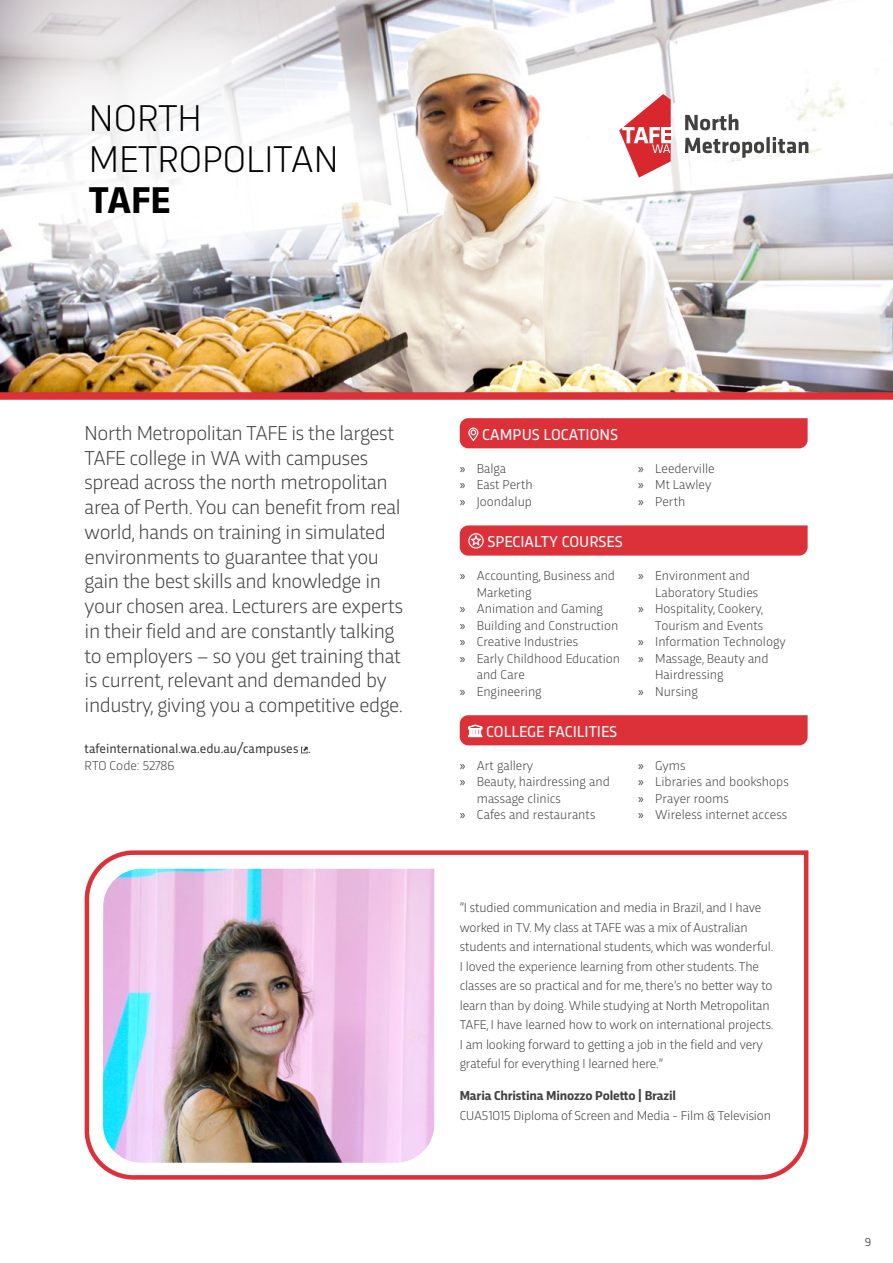
<style>
.page{position:relative;width:893px;height:1263px;background:#fff}
.page>*{position:absolute;margin:0;border:0;box-sizing:border-box;transform-origin:0 0}
.H1_NMT{font:300 39px/41.2px "Trasandina";color:#000}
.Intro_text_Jaz{font:300 21px/24.8px "Trasandina";letter-spacing:-.02em;color:#414042}
.H3_with_bg_nmt{font:16.5px "Trasandina";color:#fff}
.testimonial_text{font:300 13.5px/19.5px "Trasandina";letter-spacing:-.005em;color:#414042}
.body{font:13.5px/16.5px "Trasandina";color:#414042}
.t1{font:12px "Trasandina";color:#414042}
.s1{font-weight:700}
.s2{font-weight:300}
.s3{font-family:"Myriad Pro";font-weight:400}
</style>
<div class="page">
<img style="left:0;top:0;width:893px;height:392px">
<div style="left:0;top:0;width:474px;height:352px;background:#fff;opacity:.88"></div>
<div style="left:460px;top:418px;width:348px;height:30px;background:#dd313a"></div>
<svg style="left:460px;top:525px;width:348px;height:31px;background:#de3941"></svg>
<div style="left:460px;top:715px;width:348px;height:30px;background:#dd313a"></div>
<svg style="left:301px;top:747px;width:7px;height:6px"></svg>
<svg style="left:619px;top:94px;width:52px;height:84px"></svg>
<svg style="left:685px;top:114px;width:53px;height:16px"></svg>
<svg style="left:685px;top:137px;width:123px;height:21px"></svg>
<svg style="left:84px;top:850px;width:725px;height:330px"></svg>
<img style="left:103px;top:869px;width:331px;height:294px">
<div style="left:0;top:392px;width:893px;height:8px;background:#dd313a"></div>
<p class="H1_NMT" style="left:89px;top:94px;width:251px">NORTH<br>METROPOLITAN<br><span class="s1">TAFE</span></p>
<p class="Intro_text_Jaz" style="left:85px;top:419px;width:320px">North Metropolitan TAFE is the largest TAFE college in WA with campuses spread across the north metropolitan area of Perth. You can benefit from real world, hands on training in simulated environments to guarantee that you gain the best skills and knowledge in your chosen area. Lecturers are experts in their field and are constantly talking to employers – so you get training that is current, relevant and demanded by industry, giving you a competitive edge.</p>
<p class="body" style="left:85px;top:739px;width:228px">tafeinternational.wa.edu.au/campuses .<br><span class="s2">RTO Code: 52786</span></p>
<p class="H3_with_bg_nmt" style="left:482px;top:422px;width:137px">CAMPUS LOCATIONS</p>
<p class="testimonial_text" style="left:460px;top:458px;width:48px"><span class="s3">»</span> Balga</p>
<p class="testimonial_text" style="left:460px;top:474px;width:74px"><span class="s3">»</span> East Perth</p>
<p class="testimonial_text" style="left:460px;top:491px;width:74px"><span class="s3">»</span> Joondalup</p>
<p class="H3_with_bg_nmt" style="left:487px;top:529px;width:137px">SPECIALTY COURSES</p>
<p class="testimonial_text" style="left:477px;top:566px;width:140px;line-height:16.5px;text-indent:-17px"><span class="s3">»</span> Accounting, Business and<br>Marketing</p>
<p class="testimonial_text" style="left:460px;top:598px;width:145px"><span class="s3">»</span> Animation and Gaming</p>
<p class="testimonial_text" style="left:460px;top:614px;width:160px"><span class="s3">»</span> Building and Construction</p>
<p class="testimonial_text" style="left:460px;top:631px;width:120px"><span class="s3">»</span> Creative Industries</p>
<p class="testimonial_text" style="left:477px;top:649px;width:145px;line-height:16.5px;text-indent:-17px"><span class="s3">»</span> Early Childhood Education and Care</p>
<p class="testimonial_text" style="left:460px;top:680px;width:83px"><span class="s3">»</span> Engineering</p>
<p class="H3_with_bg_nmt" style="left:486px;top:719px;width:133px">COLLEGE FACILITIES</p>
<p class="testimonial_text" style="left:460px;top:755px;width:75px"><span class="s3">»</span> Art gallery</p>
<p class="testimonial_text" style="left:477px;top:773px;width:135px;line-height:16.5px;text-indent:-17px"><span class="s3">»</span> Beauty, hairdressing and massage clinics</p>
<p class="testimonial_text" style="left:460px;top:804px;width:137px"><span class="s3">»</span> Cafes and restaurants</p>
<p class="testimonial_text" style="left:638px;top:458px;width:78px"><span class="s3">»</span> Leederville</p>
<p class="testimonial_text" style="left:638px;top:474px;width:75px"><span class="s3">»</span> Mt Lawley</p>
<p class="testimonial_text" style="left:638px;top:491px;width:49px"><span class="s3">»</span> Perth</p>
<p class="testimonial_text" style="left:655px;top:566px;width:105px;line-height:16.5px;text-indent:-17px"><span class="s3">»</span> Environment and<br>Laboratory Studies</p>
<p class="testimonial_text" style="left:638px;top:599px;width:127px;line-height:16.5px;text-align:right"><span class="s3">»</span> Hospitality, Cookery,<br>Tourism and Events</p>
<p class="testimonial_text" style="left:638px;top:631px;width:149px"><span class="s3">»</span> Information Technology</p>
<p class="testimonial_text" style="left:655px;top:649px;width:115px;line-height:16.5px;text-indent:-17px"><span class="s3">»</span> Massage, Beauty and<br>Hairdressing</p>
<p class="testimonial_text" style="left:638px;top:680px;width:61px"><span class="s3">»</span> Nursing</p>
<p class="testimonial_text" style="left:638px;top:755px;width:49px"><span class="s3">»</span> Gyms</p>
<p class="testimonial_text" style="left:638px;top:771px;width:152px"><span class="s3">»</span> Libraries and bookshops</p>
<p class="testimonial_text" style="left:638px;top:788px;width:92px"><span class="s3">»</span> Prayer rooms</p>
<p class="testimonial_text" style="left:638px;top:804px;width:150px"><span class="s3">»</span> Wireless internet access</p>
<p class="testimonial_text" style="left:460px;top:897px;width:315px">“I studied communication and media in Brazil, and I have worked in TV. My class at TAFE was a mix of Australian students and international students, which was wonderful.<br>I loved the experience learning from other students. The classes are so practical and for me, there’s no better way to learn than by doing. While studying at North Metropolitan TAFE, I have learned how to work on international projects.<br>I am looking forward to getting a job in the field and very grateful for everything I learned here.”</p>
<p class="testimonial_text" style="left:460px;top:1085px;width:313px"><span class="s1">Maria Christina Minozzo Poletto | Brazil<br></span>CUA51015 Diploma of Screen and Media - Film &amp; Television</p>
<p class="t1" style="left:865px;top:1233px;width:8px">9</p>
</div>
